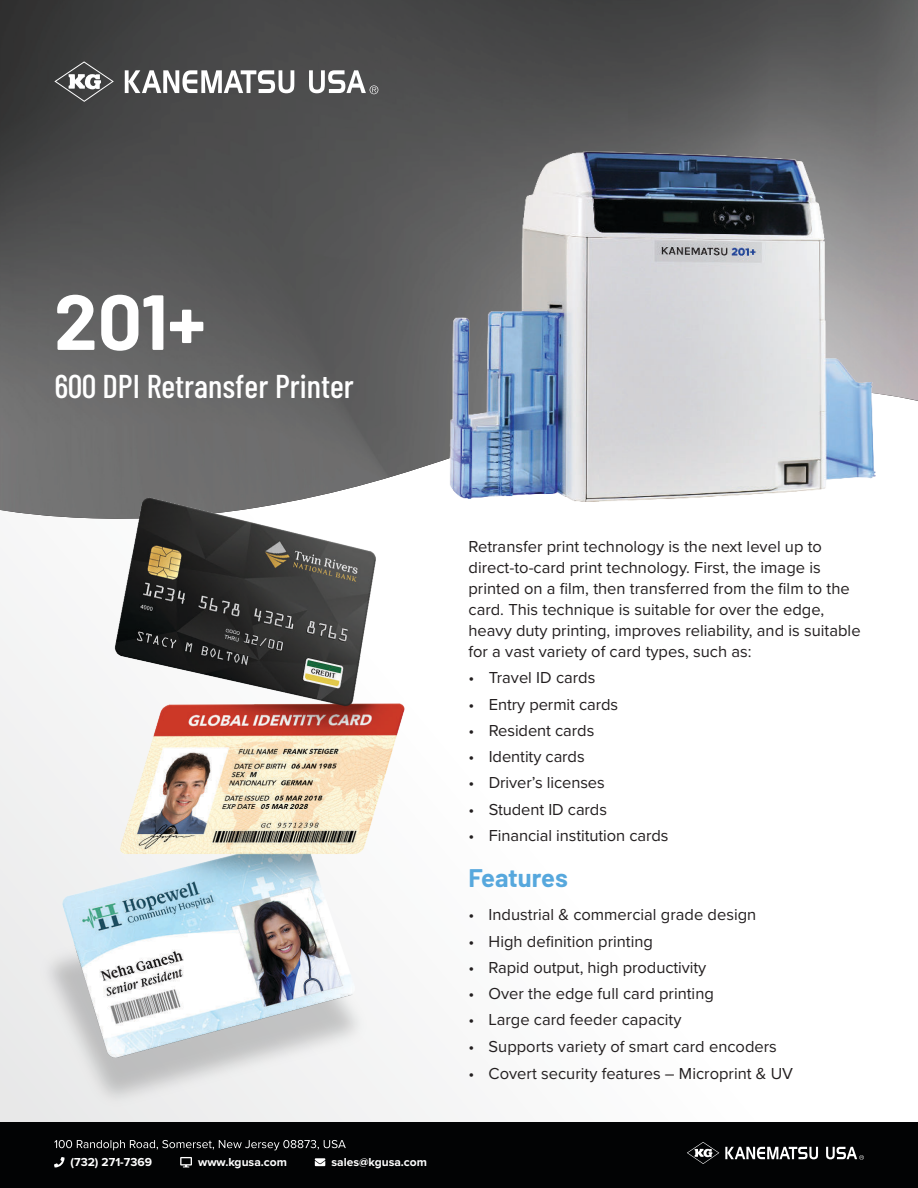
<style>
.page{position:relative;width:918px;height:1188px;background:#fff}
.page>*{position:absolute;margin:0;border:0;box-sizing:border-box;transform-origin:0 0}
.t1{font:700 78px "Barlow";color:#fff}
.t2{font:500 33px "Barlow Condensed";color:#fff}
.t3{font:700 25.5px "Barlow";color:#57a8dd}
.t4{font:16.5px/21px "Proxima Nova";color:#231f20}
.t5{font:700 12px "Proxima Nova";color:#fff}
</style>
<div class="page">
<div style="left:0;top:1122px;width:918px;height:66px;background:#020304"></div>
<svg style="left:54px;top:1140px;width:292px;height:10px"></svg>
<svg style="left:725px;top:1147px;width:93px;height:12px"></svg>
<svg style="left:687px;top:1142px;width:32px;height:22px"></svg>
<svg style="left:826px;top:1147px;width:38px;height:13px"></svg>
<svg style="left:54px;top:1157px;width:11px;height:10px"></svg>
<svg style="left:180px;top:1157px;width:12px;height:10px"></svg>
<svg style="left:315px;top:1158px;width:10px;height:8px"></svg>
<img style="left:0;top:0;width:918px;height:515px">
<svg style="left:125px;top:70px;width:169px;height:23px"></svg>
<svg style="left:54px;top:61px;width:60px;height:41px;background:#626263"></svg>
<svg style="left:309px;top:70px;width:69px;height:24px"></svg>
<img style="left:449px;top:151px;width:427px;height:350px">
<img style="left:31px;top:485px;width:389px;height:637px">
<h1 class="t1" style="left:54px;top:277px;width:153px">201+</h1>
<h2 class="t2" style="left:54px;top:367px;width:301px">600 DPI Retransfer Printer</h2>
<p class="t5" style="left:71px;top:1157px;width:83px">(732) 271-7369</p>
<p class="t5" style="left:198px;top:1157px;width:90px">www.kgusa.com</p>
<p class="t5" style="left:332px;top:1157px;width:97px">sales@kgusa.com</p>
<p class="t4" style="left:469px;top:537px;width:394px">Retransfer print technology is the next level up to direct-to-card print technology. First, the image is printed on a film, then transferred from the film to the card. This technique is suitable for over the edge, heavy duty printing, improves reliability, and is suitable for a vast variety of card types, such as:</p>
<p class="t4" style="left:469px;top:668px;width:128px">• Travel ID cards</p>
<p class="t4" style="left:469px;top:695px;width:151px">• Entry permit cards</p>
<p class="t4" style="left:469px;top:721px;width:127px">• Resident cards</p>
<p class="t4" style="left:469px;top:747px;width:118px">• Identity cards</p>
<p class="t4" style="left:469px;top:773px;width:138px">• Driver’s licenses</p>
<p class="t4" style="left:469px;top:800px;width:140px">• Student ID cards</p>
<p class="t4" style="left:469px;top:826px;width:202px">• Financial institution cards</p>
<h3 class="t3" style="left:468px;top:864px;width:101px">Features</h3>
<p class="t4" style="left:468px;top:905px;width:289px">• Industrial &amp; commercial grade design</p>
<p class="t4" style="left:468px;top:932px;width:186px">• High definition printing</p>
<p class="t4" style="left:468px;top:958px;width:240px">• Rapid output, high productivity</p>
<p class="t4" style="left:468px;top:984px;width:247px">• Over the edge full card printing</p>
<p class="t4" style="left:468px;top:1010px;width:215px">• Large card feeder capacity</p>
<p class="t4" style="left:468px;top:1037px;width:310px">• Supports variety of smart card encoders</p>
<p class="t4" style="left:468px;top:1064px;width:326px">• Covert security features – Microprint &amp; UV</p>
</div>
